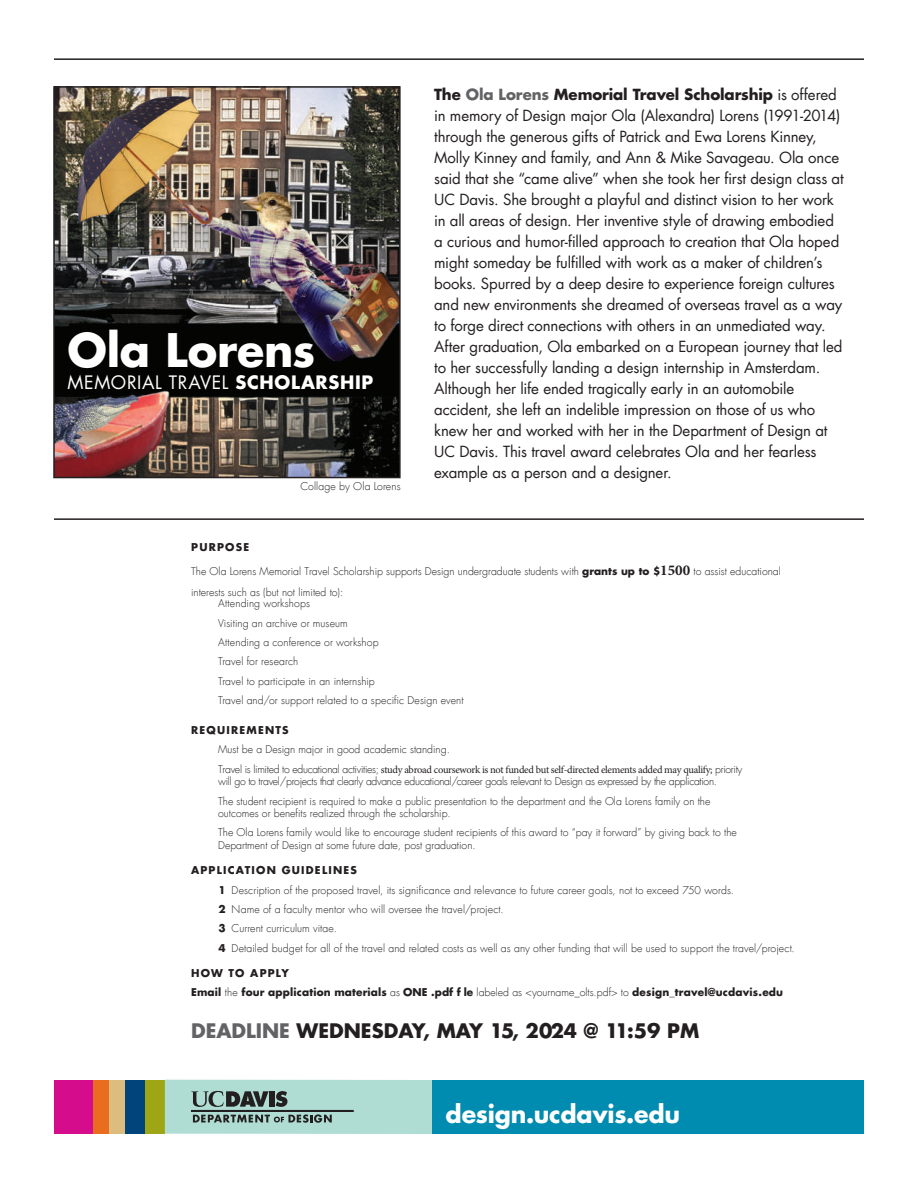
<style>
.page{position:relative;width:918px;height:1188px;background:#fff}
.page>*{position:absolute;margin:0;border:0;box-sizing:border-box;transform-origin:0 0}
.t1{font:700 45px "Futura Std";letter-spacing:-.005em;color:#fff}
.t2{font:700 24px "Futura Std";letter-spacing:-.005em;color:#fff}
.t3{font:700 19.5px "Futura";color:#231f20}
.t4{font:18px "Futura Std";letter-spacing:.035em;color:#fff}
.t5{font:15px/21px "Futura UC Davis";letter-spacing:-.01em;color:#231f20}
.t6{font:300 10.5px/19.4px "Futura UC Davis";color:#231f20}
.t7{font:300 10.5px/19.4px "Futura UC Davis";letter-spacing:-.03em;color:#231f20}
.t8{font:10.5px "Minion Pro";letter-spacing:-.03em;color:#231f20}
.t9{font:700 10.5px "Futura UC Davis";letter-spacing:.015em;color:#231f20}
.t10{font:700 10.5px "Futura";letter-spacing:.12em;color:#231f20}
.s1{font-weight:700}
.s2{font-weight:700;color:#636366}
.s3{font-family:"Minion Pro";font-weight:700;font-size:15px}
.s4{font-family:"Futura UC Davis";font-weight:300}
.s5{font-weight:300}
.s6{color:#636366}
</style>
<div class="page">
<img style="left:56px;top:89px;width:342px;height:386px">
<div style="left:53px;top:86px;width:348px;height:392px;border:2px solid #231f20"></div>
<div style="left:125px;top:1080px;width:20px;height:54px;background:#00447b"></div>
<div style="left:145px;top:1080px;width:20px;height:54px;background:#9ea615"></div>
<div style="left:165px;top:1080px;width:267px;height:54px;background:#afddd3"></div>
<div style="left:432px;top:1080px;width:432px;height:54px;background:#008bb0"></div>
<div style="left:109px;top:1080px;width:16px;height:54px;background:#ddbd7d"></div>
<div style="left:54px;top:1080px;width:39px;height:54px;background:#d50d8c"></div>
<div style="left:93px;top:1080px;width:16px;height:54px;background:#ea6d1f"></div>
<hr style="left:191px;top:1110px;width:163px;height:2px;background:#231f20">
<svg style="left:276px;top:1091px;width:11px;height:16px"></svg>
<div style="left:269px;top:1091px;width:5px;height:16px;background:#231f20"></div>
<svg style="left:191px;top:1091px;width:78px;height:16px"></svg>
<svg style="left:193px;top:1114px;width:139px;height:9px"></svg>
<hr style="left:54px;top:518px;width:810px;height:2px;background:#231f20">
<hr style="left:54px;top:58px;width:810px;height:2px;background:#231f20">
<h1 class="t1" style="left:68px;top:320px;width:249px">Ola Lorens</h1>
<p class="t4" style="left:68px;top:371px;width:307px">MEMORIAL TRAVEL <span class="s1">SCHOLARSHIP</span></p>
<p class="t6" style="left:300px;top:477px;width:102px">Collage by Ola Lorens</p>
<p class="t5" style="left:434px;top:84px;width:411px"><span class="s1">The</span> <span class="s2">Ola Lorens</span> <span class="s1">Memorial Travel Scholarship</span> is offered in memory of Design major Ola (Alexandra) Lorens (1991-2014) through the generous gifts of Patrick and Ewa Lorens Kinney, Molly Kinney and family, and Ann &amp; Mike Savageau. Ola once said that she “came alive” when she took her first design class at UC Davis. She brought a playful and distinct vision to her work in all areas of design. Her inventive style of drawing embodied a curious and humor-filled approach to creation that Ola hoped might someday be fulfilled with work as a maker of children’s books. Spurred by a deep desire to experience foreign cultures and new environments she dreamed of overseas travel as a way to forge direct connections with others in an unmediated way.<br>After graduation, Ola embarked on a European journey that led to her successfully landing a design internship in Amsterdam.<br>Although her life ended tragically early in an automobile accident, she left an indelible impression on those of us who knew her and worked with her in the Department of Design at UC Davis. This travel award celebrates Ola and her fearless example as a person and a designer.</p>
<p class="t10" style="left:191px;top:539px;width:60px">PURPOSE</p>
<p class="t6" style="left:191px;top:561px;width:591px;line-height:21.3px">The Ola Lorens Memorial Travel Scholarship supports Design undergraduate students with <span class="s1">grants up to $</span><span class="s3">1500</span> to assist educational interests such as (but not limited to):</p>
<p class="t6" style="left:218px;top:594px;width:247px">Attending workshops<br>Visiting an archive or museum<br>Attending a conference or workshop<br>Travel for research<br>Travel to participate in an internship<br>Travel and/or support related to a specific Design event</p>
<p class="t10" style="left:191px;top:723px;width:99px">REQUIREMENTS</p>
<p class="t6" style="left:218px;top:740px;width:233px">Must be a Design major in good academic standing.</p>
<p class="t8" style="left:218px;top:762px;width:526px"><span class="s4">Travel is limited to educational activities;</span> study abroad coursework is not funded but self-directed elements added may qualify; <span class="s4">priority</span></p>
<p class="t7" style="left:218px;top:772px;width:501px">will go to travel/projects that clearly advance educational/career goals relevant to Design as expressed by the application.<br>The student recipient is required to make a public presentation to the department and the Ola Lorens family on the</p>
<p class="t6" style="left:218px;top:804px;width:520px">outcomes or benefits realized through the scholarship.<br>The Ola Lorens family would like to encourage student recipients of this award to “pay it forward” by giving back to the</p>
<p class="t6" style="left:218px;top:836px;width:259px">Department of Design at some future date, post graduation.</p>
<p class="t10" style="left:191px;top:863px;width:167px">APPLICATION GUIDELINES</p>
<p class="t6" style="left:218px;top:880px;width:578px"><span class="s1">1</span> Description of the proposed travel, its significance and relevance to future career goals, not to exceed 750 words.<br><span class="s1">2</span> Name of a faculty mentor who will oversee the travel/project.<br><span class="s1">3</span> Current curriculum vitae.<br><span class="s1">4</span> Detailed budget for all of the travel and related costs as well as any other funding that will be used to support the travel/project.</p>
<p class="t10" style="left:191px;top:966px;width:99px">HOW TO APPLY</p>
<p class="t9" style="left:191px;top:985px;width:594px">Email <span class="s5">the</span> four application materials <span class="s5">as</span> ONE .pdf f le <span class="s5">labeled as &lt;yourname_olts.pdf&gt; to</span> design_travel@ucdavis.edu</p>
<h3 class="t3" style="left:191px;top:1018px;width:510px"><span class="s6">DEADLINE</span> WEDNESDAY, MAY 15, 2024 @ 11:59 PM</h3>
<h2 class="t2" style="left:446px;top:1098px;width:236px">design.ucdavis.edu</h2>
</div>
